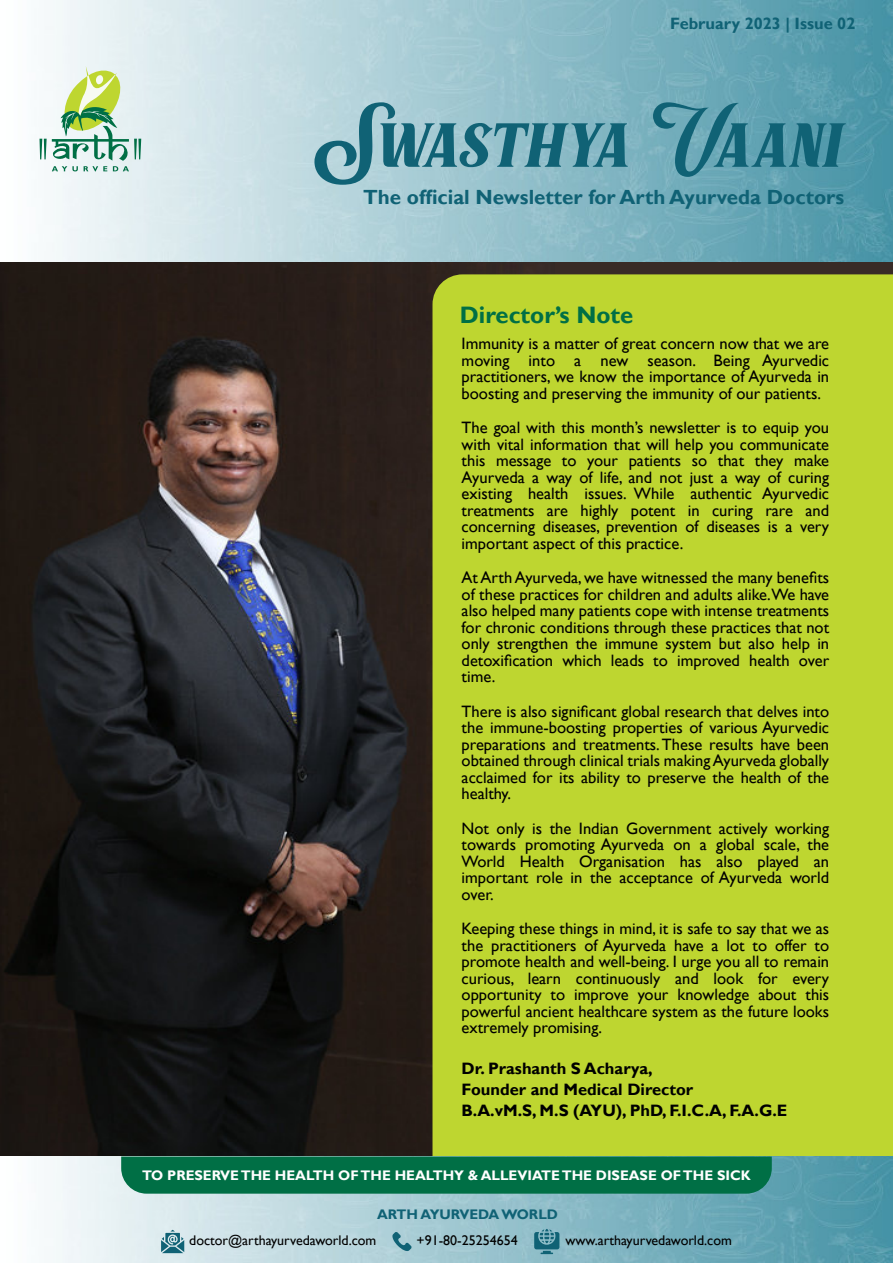
<style>
.page{position:relative;width:893px;height:1263px;background:#fff}
.page>*{position:absolute;margin:0;border:0;box-sizing:border-box;transform-origin:0 0}
.t1{font:87px "Marons";color:#106275}
.t2{font:700 23.85px "Gill Sans";color:#006f45}
.t3{font:700 20.55px "Gill Sans";color:#106275}
.t4{font:16.5px/16.5px "Gill Sans";color:#000;text-align:justify}
.t5{font:700 16.5px/21px "Gill Sans";color:#000}
.t6{font:700 16.35px "Gill Sans";color:#106275}
.t7{font:13.95px "Gill Sans";color:#000}
.t8{font:700 13.8px "Gill Sans";color:#fff}
.t9{font:700 13.8px "Gill Sans";color:#106275}
</style>
<div class="page">
<img style="left:0;top:262px;width:555px;height:894px">
<div style="left:555px;top:256px;width:338px;height:37px;background:#382b26"></div>
<div style="left:432px;top:274px;width:461px;height:882px;background:#bed630"></div>
<img style="left:53px;top:1156px;width:840px;height:107px">
<div style="left:121px;top:1156px;width:651px;height:38px;background:#006f45"></div>
<svg style="left:534px;top:1229px;width:25px;height:25px"></svg>
<svg style="left:392px;top:1232px;width:20px;height:19px"></svg>
<svg style="left:161px;top:1230px;width:23px;height:23px"></svg>
<img style="left:45px;top:0;width:848px;height:262px">
<svg style="left:39px;top:66px;width:102px;height:105px"></svg>
<p class="t6" style="left:670px;top:18px;width:187px">February 2023 | Issue 02</p>
<h1 class="t1" style="left:317px;top:102px;width:528px">SwasthyaVaani</h1>
<p class="t3" style="left:363px;top:189px;width:482px">The official Newsletter for Arth Ayurveda Doctors</p>
<h2 class="t2" style="left:460px;top:306px;width:175px">Director’s Note</h2>
<p class="t4" style="left:462px;top:337px;width:369px">Immunity is a matter of great concern now that we are moving into a new season. Being Ayurvedic practitioners, we know the importance of Ayurveda in boosting and preserving the immunity of our patients.</p>
<p class="t4" style="left:462px;top:421px;width:369px">The goal with this month’s newsletter is to equip you with vital information that will help you communicate this message to your patients so that they make Ayurveda a way of life, and not just a way of curing existing health issues. While authentic Ayurvedic treatments are highly potent in curing rare and concerning diseases, prevention of diseases is a very important aspect of this practice.</p>
<p class="t4" style="left:462px;top:571px;width:369px">At Arth Ayurveda, we have witnessed the many benefits of these practices for children and adults alike.We have also helped many patients cope with intense treatments for chronic conditions through these practices that not only strengthen the immune system but also help in detoxification which leads to improved health over time.</p>
<p class="t4" style="left:462px;top:705px;width:369px">There is also significant global research that delves into the immune-boosting properties of various Ayurvedic preparations and treatments. These results have been obtained through clinical trials making Ayurveda globally acclaimed for its ability to preserve the health of the healthy.</p>
<p class="t4" style="left:462px;top:822px;width:369px">Not only is the Indian Government actively working towards promoting Ayurveda on a global scale, the World Health Organisation has also played an important role in the acceptance of Ayurveda world over.</p>
<p class="t4" style="left:462px;top:922px;width:369px">Keeping these things in mind, it is safe to say that we as the practitioners of Ayurveda have a lot to offer to promote health and well-being. I urge you all to remain curious, learn continuously and look for every opportunity to improve your knowledge about this powerful ancient healthcare system as the future looks extremely promising.</p>
<p class="t5" style="left:462px;top:1059px;width:327px">Dr. Prashanth S Acharya,<br>Founder and Medical Director<br>B.A.vM.S, M.S (AYU), PhD, F.I.C.A, F.A.G.E</p>
<p class="t8" style="left:142px;top:1170px;width:610px">TO PRESERVE THE HEALTH OF THE HEALTHY &amp; ALLEVIATE THE DISEASE OF THE SICK</p>
<p class="t9" style="left:377px;top:1209px;width:182px">ARTH AYURVEDAWORLD</p>
<p class="t7" style="left:189px;top:1235px;width:189px">doctor@arthayurvedaworld.com</p>
<p class="t7" style="left:417px;top:1235px;width:103px">+91-80-25254654</p>
<p class="t7" style="left:565px;top:1235px;width:168px">www.arthayurvedaworld.com</p>
</div>
